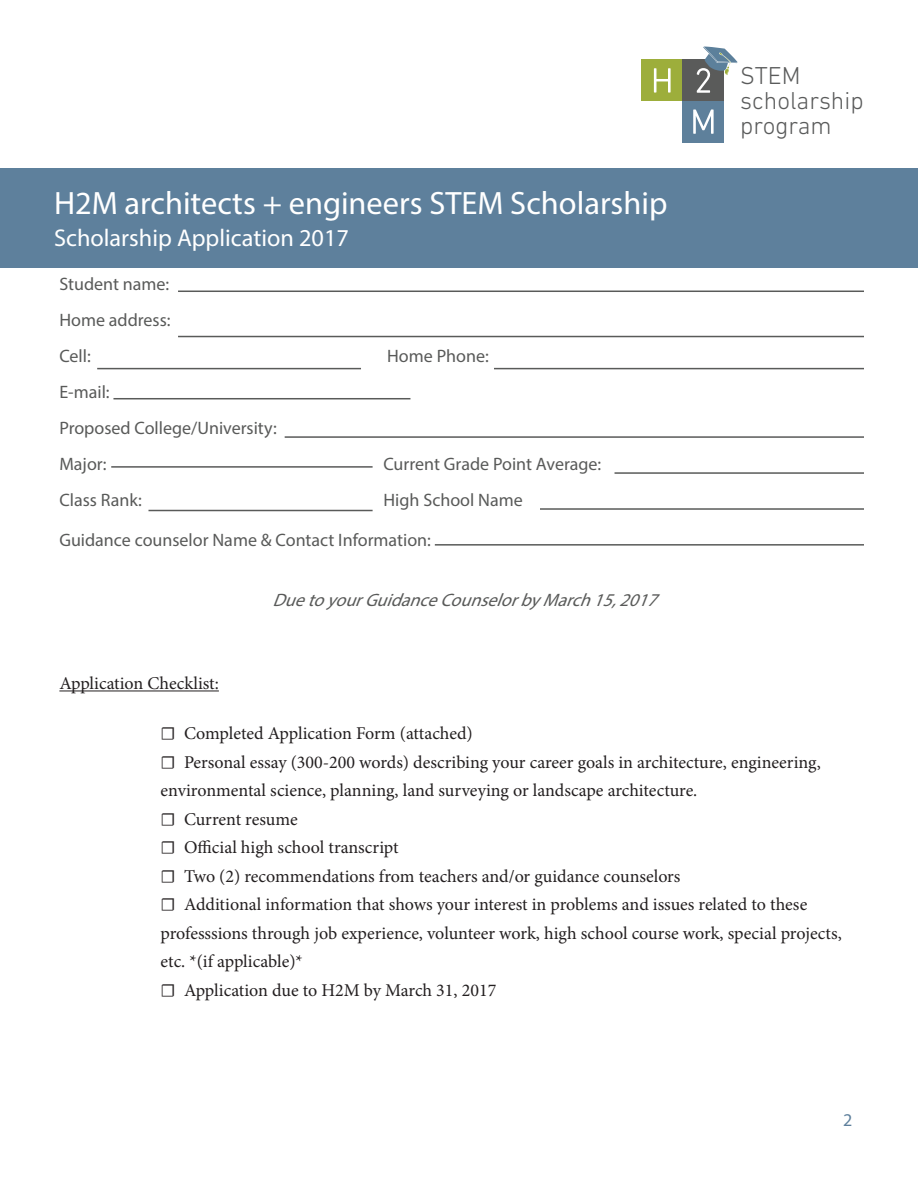
<style>
.page{position:relative;width:918px;height:1188px;background:#fff}
.page>*{position:absolute;margin:0;border:0;box-sizing:border-box;transform-origin:0 0}
.t1{font:32.4px "Myriad Pro";color:#fff}
.t2{font:300 24.9px/24.9px "DIN Next LT Pro";color:#5a5b5b}
.t3{font:24.3px "Myriad Pro";color:#fff}
.t4{font:18px/28.5px "Minion Pro";color:#231f20}
.t5{font:18px "Myriad Pro";color:#595a59}
.t6{font:italic 18px "Myriad Pro";color:#595a59}
.t7{font:18px "Myriad Pro";color:#5e809c}
</style>
<div class="page">
<div style="left:0;top:168px;width:918px;height:99px;background:#5e809c"></div>
<div style="left:642px;top:60px;width:41px;height:41px;background:#9dae3b"></div>
<svg style="left:654px;top:68px;width:17px;height:25px"></svg>
<div style="left:683px;top:101px;width:41px;height:41px;background:#5e809b"></div>
<svg style="left:693px;top:109px;width:21px;height:25px"></svg>
<div style="left:683px;top:60px;width:41px;height:41px;background:#5a5b5a"></div>
<svg style="left:697px;top:46px;width:41px;height:47px"></svg>
<hr style="left:435px;top:544px;width:429px;height:2px;background:#595a59">
<svg style="left:56px;top:267px;width:608px;height:425px"></svg>
<hr style="left:178px;top:291px;width:686px;height:1px;background:#595a59">
<hr style="left:178px;top:336px;width:686px;height:1px;background:#595a59">
<hr style="left:97px;top:368px;width:264px;height:1px;background:#595a59">
<hr style="left:494px;top:368px;width:370px;height:1px;background:#595a59">
<hr style="left:285px;top:436px;width:579px;height:2px;background:#595a59">
<hr style="left:111px;top:466px;width:262px;height:2px;background:#595a59">
<hr style="left:615px;top:472px;width:249px;height:2px;background:#595a59">
<hr style="left:148px;top:510px;width:225px;height:1px;background:#595a59">
<hr style="left:540px;top:508px;width:324px;height:2px;background:#595a59">
<p class="t1" style="left:54px;top:183px;width:615px">H2M architects + engineers STEM Scholarship</p>
<p class="t3" style="left:54px;top:223px;width:296px">Scholarship Application 2017</p>
<p class="t5" style="left:59px;top:273px;width:111px">Student name:</p>
<p class="t5" style="left:59px;top:309px;width:113px">Home address:</p>
<p class="t5" style="left:59px;top:345px;width:33px">Cell:</p>
<p class="t5" style="left:387px;top:345px;width:103px">Home Phone:</p>
<p class="t5" style="left:59px;top:381px;width:52px">E-mail:</p>
<p class="t5" style="left:59px;top:417px;width:219px">Proposed College/University:</p>
<p class="t5" style="left:59px;top:453px;width:49px">Major:</p>
<p class="t5" style="left:383px;top:453px;width:219px">Current Grade Point Average:</p>
<p class="t5" style="left:59px;top:489px;width:84px">Class Rank:</p>
<p class="t5" style="left:383px;top:489px;width:141px">High School Name</p>
<p class="t5" style="left:59px;top:528px;width:373px">Guidance counselor Name &amp; Contact Information:</p>
<p class="t6" style="left:273px;top:588px;width:394px">DuetoyourGuidanceCounselorbyMarch15,2017</p>
<p class="t2" style="left:740px;top:63px;width:125px">STEM scholarship program</p>
<p class="t4" style="left:59px;top:669px;width:161px">Application Checklist:</p>
<p class="t4" style="left:161px;top:719px;width:314px">☐ Completed Application Form (attached)</p>
<p class="t4" style="left:161px;top:748px;width:662px">☐ Personal essay (300-200 words) describing your career goals in architecture, engineering, environmental science, planning, land surveying or landscape architecture.</p>
<p class="t4" style="left:161px;top:805px;width:139px">☐ Current resume</p>
<p class="t4" style="left:161px;top:833px;width:240px">☐ Official high school transcript</p>
<p class="t4" style="left:161px;top:862px;width:521px">☐ Two (2) recommendations from teachers and/or guidance counselors</p>
<p class="t4" style="left:161px;top:890px;width:683px">☐ Additional information that shows your interest in problems and issues related to these professsions through job experience, volunteer work, high school course work, special projects, etc. *(if applicable)*</p>
<p class="t4" style="left:161px;top:976px;width:337px">☐ Application due to H2M by March 31, 2017</p>
<p class="t7" style="left:843px;top:1109px;width:11px">2</p>
</div>
